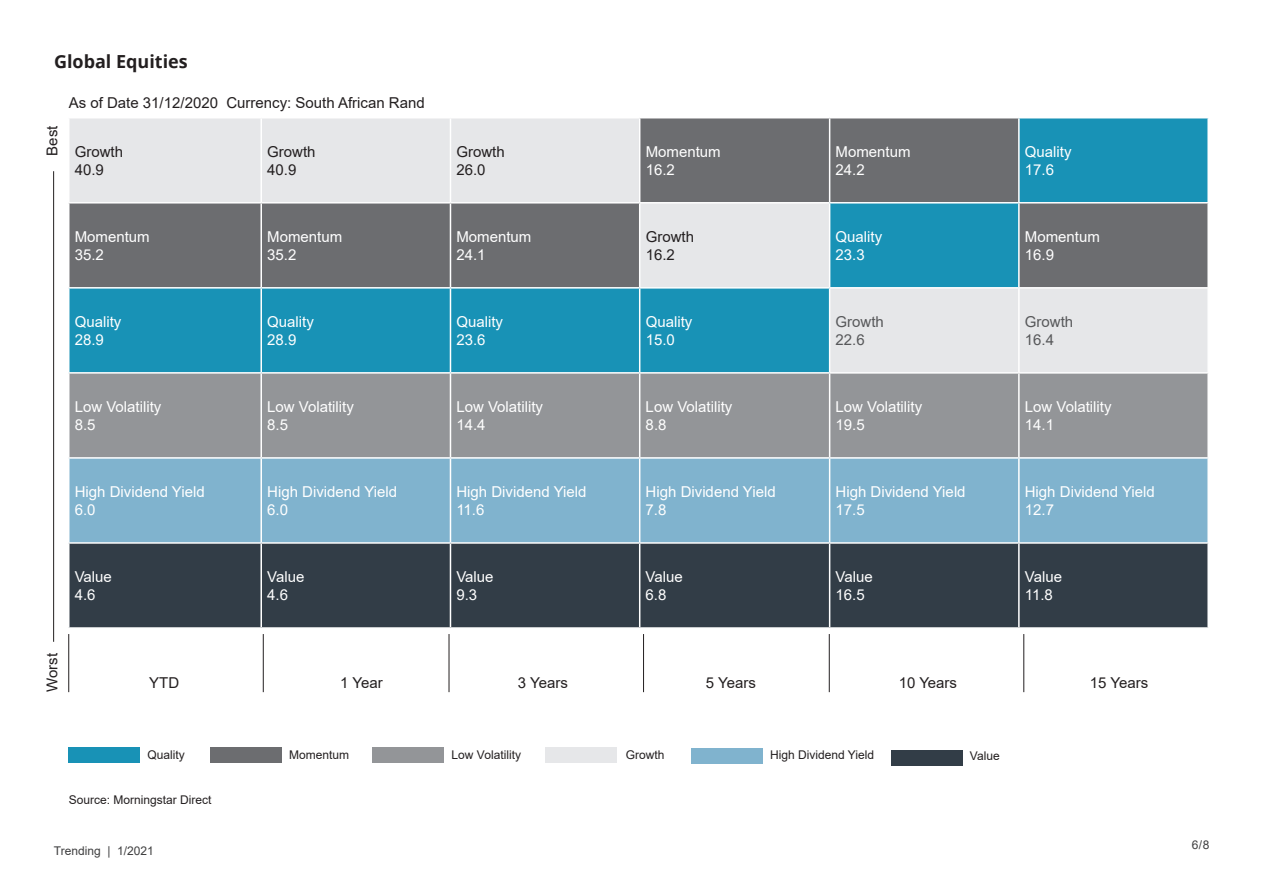
<style>
.page{position:relative;width:1263px;height:893px;background:#fff}
.page>*{position:absolute;margin:0;border:0;box-sizing:border-box;transform-origin:0 0}
.t1{font:700 18px "Open Sans";color:#231f20}
.t2{font:15px "Arial";color:#fff}
.t3{font:15px "Arial";color:#231f20}
.t4{font:15px "Arial";color:#57585a}
.t5{font:12px "Arial";color:#231f20}
.t6{font:12px "Arial";color:#3e3e3f}
</style>
<div class="page">
<svg style="left:69px;top:118px;width:1138px;height:254px;background:#79a2af"></svg>
<div style="left:451px;top:374px;width:756px;height:83px;background:#939598"></div>
<div style="left:69px;top:459px;width:1138px;height:83px;background:#80b3ce"></div>
<div style="left:69px;top:544px;width:1138px;height:83px;background:#323d47"></div>
<hr style="left:1018px;top:118px;width:2px;height:84px;background:#fff">
<hr style="left:1018px;top:204px;width:2px;height:83px;background:#fff">
<hr style="left:1018px;top:289px;width:2px;height:83px;background:#fff">
<hr style="left:1018px;top:374px;width:2px;height:83px;background:#fff">
<hr style="left:1018px;top:459px;width:2px;height:83px;background:#fff">
<hr style="left:1018px;top:544px;width:2px;height:83px;background:#fff">
<hr style="left:260px;top:118px;width:2px;height:84px;background:#fff">
<hr style="left:829px;top:118px;width:1px;height:84px;background:#fff">
<hr style="left:260px;top:204px;width:2px;height:83px;background:#fff">
<hr style="left:829px;top:204px;width:1px;height:83px;background:#fff">
<hr style="left:260px;top:289px;width:2px;height:83px;background:#fff">
<hr style="left:639px;top:289px;width:1px;height:83px;background:#fff">
<hr style="left:829px;top:289px;width:1px;height:83px;background:#fff">
<hr style="left:829px;top:374px;width:1px;height:83px;background:#fff">
<hr style="left:260px;top:459px;width:2px;height:83px;background:#fff">
<hr style="left:829px;top:459px;width:1px;height:83px;background:#fff">
<hr style="left:260px;top:544px;width:2px;height:83px;background:#fff">
<hr style="left:829px;top:544px;width:1px;height:83px;background:#fff">
<hr style="left:450px;top:118px;width:1px;height:84px;background:#fff">
<hr style="left:639px;top:118px;width:1px;height:84px;background:#fff">
<hr style="left:450px;top:204px;width:1px;height:83px;background:#fff">
<hr style="left:639px;top:204px;width:1px;height:83px;background:#fff">
<hr style="left:450px;top:289px;width:1px;height:83px;background:#fff">
<hr style="left:639px;top:374px;width:1px;height:83px;background:#fff">
<hr style="left:450px;top:459px;width:1px;height:83px;background:#fff">
<hr style="left:639px;top:459px;width:1px;height:83px;background:#fff">
<hr style="left:450px;top:544px;width:1px;height:83px;background:#fff">
<hr style="left:639px;top:544px;width:1px;height:83px;background:#fff">
<hr style="left:69px;top:202px;width:192px;height:2px;background:#fff">
<hr style="left:261px;top:202px;width:189px;height:2px;background:#fff">
<hr style="left:450px;top:202px;width:190px;height:2px;background:#fff">
<hr style="left:640px;top:202px;width:190px;height:2px;background:#fff">
<hr style="left:830px;top:202px;width:189px;height:2px;background:#fff">
<hr style="left:1019px;top:202px;width:190px;height:2px;background:#fff">
<hr style="left:450px;top:287px;width:190px;height:2px;background:#fff">
<hr style="left:69px;top:287px;width:192px;height:2px;background:#fff">
<hr style="left:261px;top:287px;width:189px;height:2px;background:#fff">
<hr style="left:640px;top:287px;width:190px;height:2px;background:#fff">
<hr style="left:830px;top:287px;width:189px;height:2px;background:#fff">
<hr style="left:1019px;top:287px;width:190px;height:2px;background:#fff">
<svg style="left:54px;top:372px;width:396px;height:87px;background:#999b9e"></svg>
<hr style="left:69px;top:372px;width:192px;height:2px;background:#fff">
<hr style="left:261px;top:372px;width:189px;height:2px;background:#fff">
<hr style="left:68px;top:634px;width:1px;height:58px;background:#231f20">
<hr style="left:263px;top:634px;width:1px;height:58px;background:#231f20">
<hr style="left:449px;top:634px;width:1px;height:58px;background:#231f20">
<hr style="left:643px;top:634px;width:1px;height:58px;background:#231f20">
<hr style="left:829px;top:634px;width:1px;height:58px;background:#231f20">
<hr style="left:1023px;top:634px;width:1px;height:58px;background:#231f20">
<div style="left:68px;top:747px;width:72px;height:15px;background:#1892b6"></div>
<div style="left:210px;top:747px;width:72px;height:15px;background:#6c6d70"></div>
<div style="left:373px;top:747px;width:71px;height:15px;background:#939598"></div>
<div style="left:545px;top:747px;width:72px;height:15px;background:#e6e7e9"></div>
<hr style="left:53px;top:171px;width:1px;height:471px;background:#231f20">
<div style="left:691px;top:748px;width:71px;height:16px;background:#80b3ce"></div>
<div style="left:891px;top:750px;width:71px;height:15px;background:#323d47"></div>
<p class="t1" style="left:54px;top:49px;width:135px">Global Equities</p>
<p class="t3" style="left:42px;top:156px;width:32px;rotate:-90deg">Best</p>
<p class="t3" style="left:69px;top:93px;width:358px">As of Date 31/12/2020 Currency: South African Rand</p>
<p class="t3" style="left:75px;top:141px;width:50px">Growth</p>
<p class="t3" style="left:75px;top:159px;width:31px">40.9</p>
<p class="t3" style="left:267px;top:141px;width:50px">Growth</p>
<p class="t3" style="left:267px;top:159px;width:31px">40.9</p>
<p class="t2" style="left:75px;top:226px;width:77px">Momentum</p>
<p class="t2" style="left:75px;top:244px;width:31px">35.2</p>
<p class="t2" style="left:75px;top:311px;width:48px">Quality</p>
<p class="t2" style="left:75px;top:329px;width:31px">28.9</p>
<p class="t2" style="left:267px;top:226px;width:77px">Momentum</p>
<p class="t2" style="left:267px;top:244px;width:31px">35.2</p>
<p class="t2" style="left:267px;top:311px;width:48px">Quality</p>
<p class="t2" style="left:267px;top:329px;width:31px">28.9</p>
<p class="t2" style="left:75px;top:396px;width:88px">Low Volatility</p>
<p class="t2" style="left:75px;top:414px;width:22px">8.5</p>
<p class="t2" style="left:267px;top:396px;width:88px">Low Volatility</p>
<p class="t2" style="left:267px;top:414px;width:22px">8.5</p>
<p class="t3" style="left:456px;top:141px;width:50px">Growth</p>
<p class="t3" style="left:456px;top:159px;width:31px">26.0</p>
<p class="t2" style="left:456px;top:226px;width:77px">Momentum</p>
<p class="t2" style="left:456px;top:244px;width:31px">24.1</p>
<p class="t2" style="left:456px;top:311px;width:48px">Quality</p>
<p class="t2" style="left:456px;top:329px;width:31px">23.6</p>
<p class="t2" style="left:456px;top:396px;width:88px">Low Volatility</p>
<p class="t2" style="left:456px;top:414px;width:31px">14.4</p>
<p class="t2" style="left:646px;top:141px;width:77px">Momentum</p>
<p class="t2" style="left:646px;top:159px;width:31px">16.2</p>
<p class="t3" style="left:646px;top:226px;width:50px">Growth</p>
<p class="t3" style="left:646px;top:244px;width:31px">16.2</p>
<p class="t2" style="left:646px;top:311px;width:48px">Quality</p>
<p class="t2" style="left:646px;top:329px;width:31px">15.0</p>
<p class="t2" style="left:646px;top:396px;width:88px">Low Volatility</p>
<p class="t2" style="left:646px;top:414px;width:22px">8.8</p>
<p class="t2" style="left:836px;top:141px;width:77px">Momentum</p>
<p class="t2" style="left:836px;top:159px;width:31px">24.2</p>
<p class="t2" style="left:1025px;top:141px;width:48px">Quality</p>
<p class="t2" style="left:1025px;top:159px;width:31px">17.6</p>
<p class="t2" style="left:836px;top:226px;width:48px">Quality</p>
<p class="t2" style="left:836px;top:244px;width:31px">23.3</p>
<p class="t2" style="left:1025px;top:226px;width:77px">Momentum</p>
<p class="t2" style="left:1025px;top:244px;width:31px">16.9</p>
<p class="t4" style="left:836px;top:311px;width:50px">Growth</p>
<p class="t4" style="left:836px;top:329px;width:31px">22.6</p>
<p class="t4" style="left:1025px;top:311px;width:50px">Growth</p>
<p class="t4" style="left:1025px;top:329px;width:31px">16.4</p>
<p class="t2" style="left:835px;top:396px;width:88px">Low Volatility</p>
<p class="t2" style="left:835px;top:414px;width:31px">19.5</p>
<p class="t2" style="left:1025px;top:396px;width:88px">Low Volatility</p>
<p class="t2" style="left:1025px;top:414px;width:31px">14.1</p>
<p class="t2" style="left:75px;top:481px;width:132px">High Dividend Yield</p>
<p class="t2" style="left:75px;top:499px;width:22px">6.0</p>
<p class="t2" style="left:267px;top:481px;width:132px">High Dividend Yield</p>
<p class="t2" style="left:267px;top:499px;width:22px">6.0</p>
<p class="t2" style="left:456px;top:481px;width:132px">High Dividend Yield</p>
<p class="t2" style="left:456px;top:499px;width:30px">11.6</p>
<p class="t2" style="left:646px;top:481px;width:132px">High Dividend Yield</p>
<p class="t2" style="left:646px;top:499px;width:22px">7.8</p>
<p class="t2" style="left:835px;top:481px;width:132px">High Dividend Yield</p>
<p class="t2" style="left:835px;top:499px;width:31px">17.5</p>
<p class="t2" style="left:1025px;top:481px;width:132px">High Dividend Yield</p>
<p class="t2" style="left:1025px;top:499px;width:31px">12.7</p>
<p class="t2" style="left:75px;top:566px;width:39px">Value</p>
<p class="t2" style="left:75px;top:584px;width:22px">4.6</p>
<p class="t3" style="left:42px;top:692px;width:40px;rotate:-90deg">Worst</p>
<p class="t2" style="left:267px;top:566px;width:39px">Value</p>
<p class="t2" style="left:267px;top:584px;width:22px">4.6</p>
<p class="t2" style="left:456px;top:566px;width:39px">Value</p>
<p class="t2" style="left:456px;top:584px;width:22px">9.3</p>
<p class="t2" style="left:646px;top:566px;width:39px">Value</p>
<p class="t2" style="left:646px;top:584px;width:22px">6.8</p>
<p class="t2" style="left:835px;top:566px;width:39px">Value</p>
<p class="t2" style="left:835px;top:584px;width:31px">16.5</p>
<p class="t2" style="left:1025px;top:566px;width:39px">Value</p>
<p class="t2" style="left:1025px;top:584px;width:30px">11.8</p>
<p class="t3" style="left:149px;top:673px;width:31px">YTD</p>
<p class="t3" style="left:340px;top:673px;width:44px">1 Year</p>
<p class="t3" style="left:518px;top:673px;width:52px">3 Years</p>
<p class="t3" style="left:706px;top:673px;width:52px">5 Years</p>
<p class="t3" style="left:899px;top:673px;width:60px">10 Years</p>
<p class="t3" style="left:1090px;top:673px;width:60px">15 Years</p>
<p class="t5" style="left:147px;top:746px;width:39px">Quality</p>
<p class="t5" style="left:289px;top:746px;width:62px">Momentum</p>
<p class="t5" style="left:452px;top:746px;width:71px">Low Volatility</p>
<p class="t5" style="left:626px;top:746px;width:40px">Growth</p>
<p class="t5" style="left:69px;top:792px;width:144px">Source: Morningstar Direct</p>
<p class="t5" style="left:770px;top:746px;width:106px">High Dividend Yield</p>
<p class="t5" style="left:970px;top:748px;width:31px">Value</p>
<p class="t6" style="left:54px;top:843px;width:102px">Trending | 1/2021</p>
<p class="t6" style="left:1192px;top:837px;width:19px">6/8</p>
</div>
